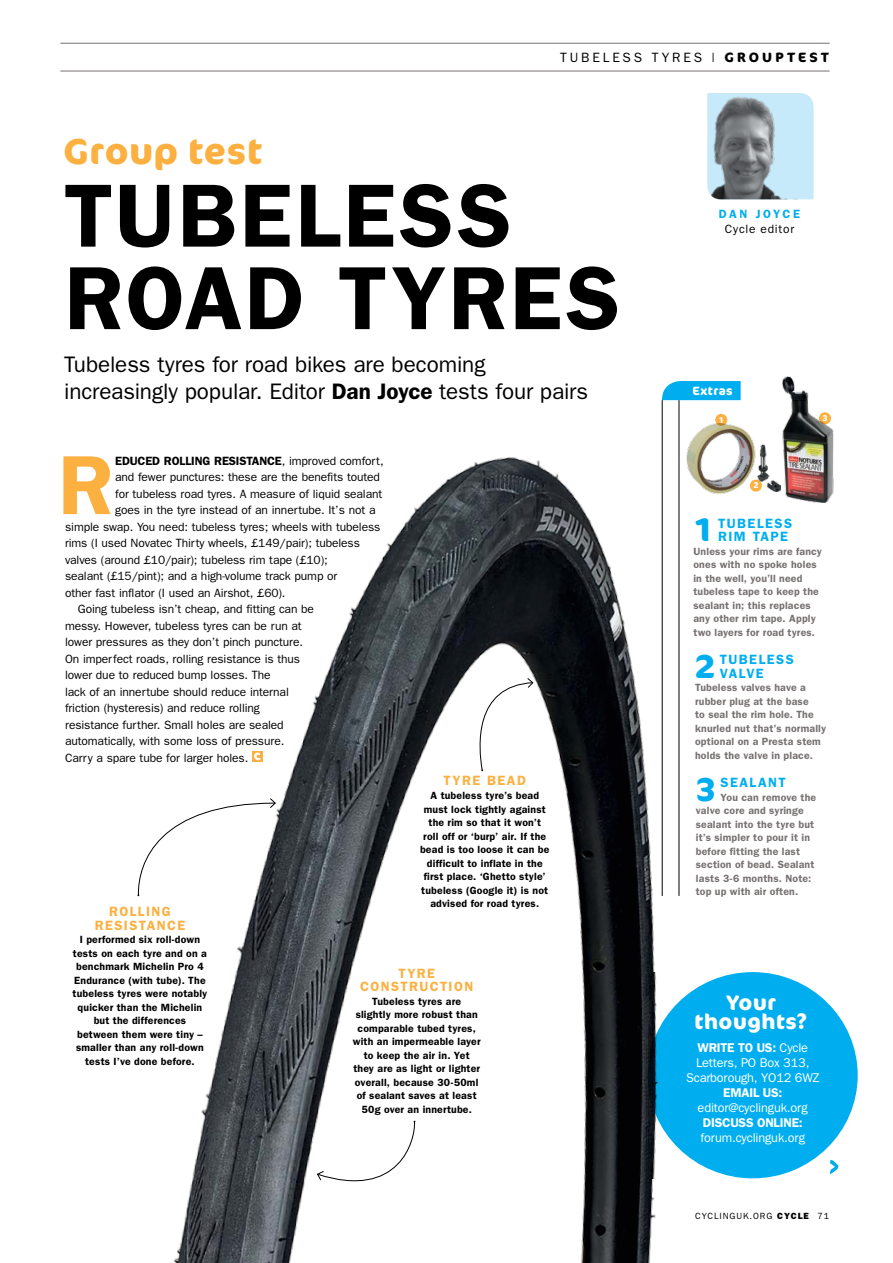
<style>
.page{position:relative;width:893px;height:1263px;background:#fff}
.page>*{position:absolute;margin:0;border:0;box-sizing:border-box;transform-origin:0 0}
.CTC_GREAT_RIDES_HEAD{font:600 90px/82.5px "Franklin Gothic";letter-spacing:.03em;color:#000}
.Answer_2ndPara{font:600 84.15px "Franklin Gothic";color:#fbb040}
.t1{font:700 36px "Cocon Pro";letter-spacing:.025em;color:#fbb040}
.CTC_GREAT_RIDES_BOXO{font:700 33px "Cocon Pro";color:#00aeef}
.CTC_GREAT_RIDES_SELL{font:22.5px/27px "Franklin Gothic";letter-spacing:-.005em;color:#000}
.CTC_GREAT_RIDES_INFO{font:700 21px/19.5px "Cocon Pro";letter-spacing:.03em;color:#fff;text-align:center}
.CTC_GREAT_RIDES_BOXO-2{font:600 13.5px/13.5px "Franklin Gothic";letter-spacing:.105em;color:#fbb040;text-align:center}
.CTC_GREAT_RIDES_BOXO-3{font:600 13.5px/13.5px "Franklin Gothic";letter-spacing:.105em;color:#00aeef}
.t2{font:13.5px "Franklin Gothic";letter-spacing:.21em;color:#000}
.CTC_GREAT_RIDES_INFO-2{font:12.75px/15px "Franklin Gothic";letter-spacing:-.015em;color:#fff;text-align:center}
.Answer_2ndPara-2{font:12px/16.5px "Franklin Gothic";letter-spacing:-.01em;color:#000}
.Answer_2ndPara-3{font:600 12px "Franklin Gothic";letter-spacing:-.01em;color:#000}
.Answer_2ndPara-4{font:12px/15px "Franklin Gothic";letter-spacing:.065em;color:#000;text-align:center}
.t3{font:700 12px "Cocon Pro";letter-spacing:.045em;color:#fff}
.CTC_GREAT_RIDES_BOXO-4{font:600 10.5px/13.5px "Franklin Gothic";letter-spacing:.015em;color:#000;text-align:center}
.CTC_GREAT_RIDES_BOXO-5{font:600 10.5px/13.5px "Franklin Gothic";letter-spacing:.015em;color:#777271}
.t4{font:9px "Franklin Gothic";letter-spacing:.1em;color:#000}
.t5{font:700 8.4px "Cocon Pro";color:#fff}
.s1{font-family:"Cocon Pro";font-weight:700}
.s2{font-weight:600}
.s3{font-weight:400}
.s4{font-weight:600;color:#00aeef}
.s5{font-weight:800}
</style>
<div class="page">
<img style="left:776px;top:376px;width:58px;height:126px">
<img style="left:688px;top:422px;width:69px;height:71px">
<img style="left:173px;top:448px;width:554px;height:815px">
<svg style="left:137px;top:798px;width:139px;height:98px"></svg>
<svg style="left:317px;top:1120px;width:99px;height:80px"></svg>
<svg style="left:473px;top:678px;width:60px;height:93px"></svg>
<svg style="left:715px;top:414px;width:12px;height:12px"></svg>
<img style="left:757px;top:444px;width:24px;height:47px">
<div style="left:750px;top:480px;width:12px;height:12px;background:#fbb040;border-radius:50%"></div>
<div style="left:819px;top:412px;width:12px;height:12px;background:#fbb040;border-radius:50%"></div>
<div style="left:662px;top:381px;width:79px;height:19px;background:#00aeef"></div>
<hr style="left:662px;top:400px;width:1px;height:496px;background:#000">
<hr style="left:679px;top:400px;width:1px;height:496px;background:#000">
<svg style="left:252px;top:751px;width:10px;height:11px"></svg>
<svg style="left:254px;top:752px;width:7px;height:8px"></svg>
<div style="left:648px;top:972px;width:210px;height:206px;background:#00aeef;border-radius:50%"></div>
<hr style="left:60px;top:43px;width:770px;height:1px;background:#777271">
<hr style="left:60px;top:71px;width:770px;height:1px;background:#777271">
<svg style="left:830px;top:1160px;width:8px;height:14px"></svg>
<svg style="left:806px;top:94px;width:8px;height:105px"></svg>
<img style="left:707px;top:93px;width:99px;height:106px">
<p class="t1" style="left:63px;top:127px;width:200px">Group test</p>
<p class="t2" style="left:560px;top:50px;width:271px">TUBELESS TYRES | <span class="s1">GROUPTEST</span></p>
<p class="CTC_GREAT_RIDES_HEAD" style="left:64px;top:172px;width:557px">TUBELESS<br>ROAD TYRES</p>
<p class="CTC_GREAT_RIDES_SELL" style="left:64px;top:350px;width:525px">Tubeless tyres for road bikes are becoming increasingly popular. Editor <span class="s2">Dan Joyce</span> tests four pairs</p>
<p class="Answer_2ndPara" style="left:58px;top:435px;width:57px">R</p>
<p class="Answer_2ndPara-3" style="left:115px;top:453px;width:270px">EDUCED ROLLING RESISTANCE<span class="s3">, improved comfort,</span></p>
<p class="Answer_2ndPara-2" style="left:115px;top:468px;width:266px">and fewer punctures: these are the benefits touted</p>
<p class="Answer_2ndPara-2" style="left:115px;top:485px;width:269px">for tubeless road tyres. A measure of liquid sealant</p>
<p class="Answer_2ndPara-2" style="left:115px;top:501px;width:262px">goes in the tyre instead of an innertube. It’s not a</p>
<p class="Answer_2ndPara-2" style="left:65px;top:518px;width:317px">simple swap. You need: tubeless tyres; wheels with tubeless</p>
<p class="Answer_2ndPara-2" style="left:65px;top:534px;width:296px">rims (I used Novatec Thirty wheels, £149/pair); tubeless</p>
<p class="Answer_2ndPara-2" style="left:65px;top:551px;width:264px">valves (around £10/pair); tubeless rim tape (£10);</p>
<p class="Answer_2ndPara-2" style="left:65px;top:567px;width:274px">sealant (£15/pint); and a high-volume track pump or</p>
<p class="Answer_2ndPara-2" style="left:65px;top:584px;width:222px">other fast inflator (I used an Airshot, £60).</p>
<p class="Answer_2ndPara-2" style="left:65px;top:600px;width:250px;text-indent:13px">Going tubeless isn’t cheap, and fitting can be messy. However, tubeless tyres can be run at lower pressures as they don’t pinch puncture.<br>On imperfect roads, rolling resistance is thus lower due to reduced bump losses. The<br>lack of an innertube should reduce internal friction (hysteresis) and reduce rolling resistance further. Small holes are sealed automatically, with some loss of pressure.<br>Carry a spare tube for larger holes.</p>
<p class="CTC_GREAT_RIDES_BOXO-2" style="left:95px;top:905px;width:92px">ROLLING<br>RESISTANCE</p>
<p class="CTC_GREAT_RIDES_BOXO-4" style="left:73px;top:933px;width:136px">I performed six roll-down tests on each tyre and on a benchmark Michelin Pro 4<br>Endurance (with tube). The tubeless tyres were notably quicker than the Michelin but the differences between them were tiny – smaller than any roll-down tests I’ve done before.</p>
<p class="CTC_GREAT_RIDES_BOXO-2" style="left:444px;top:774px;width:84px">TYRE BEAD</p>
<p class="CTC_GREAT_RIDES_BOXO-4" style="left:420px;top:788px;width:131px">A tubeless tyre’s bead must lock tightly against the rim so that it won’t roll off or ‘burp’ air. If the bead is too loose it can be difficult to inflate in the first place. ‘Ghetto style’ tubeless (Google it) is not advised for road tyres.</p>
<p class="CTC_GREAT_RIDES_BOXO-2" style="left:360px;top:966px;width:115px">TYRE<br>CONSTRUCTION</p>
<p class="CTC_GREAT_RIDES_BOXO-4" style="left:353px;top:994px;width:129px">Tubeless tyres are<br>slightly more robust than comparable tubed tyres, with an impermeable layer to keep the air in. Yet they are as light or lighter overall, because 30-50ml of sealant saves at least<br>50g over an innertube.</p>
<p class="Answer_2ndPara-4" style="left:719px;top:206px;width:83px"><span class="s4">DAN JOYCE<br></span>Cycle editor</p>
<p class="t3" style="left:693px;top:382px;width:42px">Extras</p>
<p class="t5" style="left:719px;top:414px;width:7px">1</p>
<p class="t5" style="left:753px;top:480px;width:7px">2</p>
<p class="t5" style="left:822px;top:412px;width:7px">3</p>
<p class="CTC_GREAT_RIDES_BOXO" style="left:693px;top:507px;width:22px">1</p>
<p class="CTC_GREAT_RIDES_BOXO-3" style="left:718px;top:516px;width:76px">TUBELESS<br>RIM TAPE</p>
<p class="CTC_GREAT_RIDES_BOXO-5" style="left:693px;top:544px;width:130px">Unless your rims are fancy ones with no spoke holes in the well, you’ll need tubeless tape to keep the sealant in; this replaces any other rim tape. Apply two layers for road tyres.</p>
<p class="CTC_GREAT_RIDES_BOXO" style="left:695px;top:643px;width:22px">2</p>
<p class="CTC_GREAT_RIDES_BOXO-3" style="left:720px;top:652px;width:76px">TUBELESS<br>VALVE</p>
<p class="CTC_GREAT_RIDES_BOXO-5" style="left:695px;top:680px;width:132px">Tubeless valves have a rubber plug at the base<br>to seal the rim hole. The knurled nut that’s normally optional on a Presta stem holds the valve in place.</p>
<p class="CTC_GREAT_RIDES_BOXO" style="left:696px;top:766px;width:22px">3</p>
<p class="CTC_GREAT_RIDES_BOXO-3" style="left:721px;top:775px;width:67px">SEALANT</p>
<p class="CTC_GREAT_RIDES_BOXO-5" style="left:696px;top:790px;width:122px;text-indent:25px">You can remove the valve core and syringe sealant into the tyre but it’s simpler to pour it in before fitting the last section of bead. Sealant lasts 3-6 months. Note: top up with air often.</p>
<p class="CTC_GREAT_RIDES_INFO" style="left:694px;top:992px;width:114px">Your thoughts?</p>
<p class="CTC_GREAT_RIDES_INFO-2" style="left:686px;top:1039px;width:135px"><span class="s2">WRITE TO US:</span> Cycle<br>Letters, PO Box 313,<br>Scarborough, YO12 6WZ</p>
<p class="CTC_GREAT_RIDES_INFO-2" style="left:698px;top:1084px;width:112px"><span class="s2">EMAIL US: </span>editor@cyclinguk.org</p>
<p class="CTC_GREAT_RIDES_INFO-2" style="left:700px;top:1114px;width:106px;text-align:left"><span class="s2">DISCUSS ONLINE: </span>forum.cyclinguk.org</p>
<p class="t4" style="left:695px;top:1211px;width:136px">CYCLINGUK.ORG <span class="s5">CYCLE</span> 71</p>
</div>
